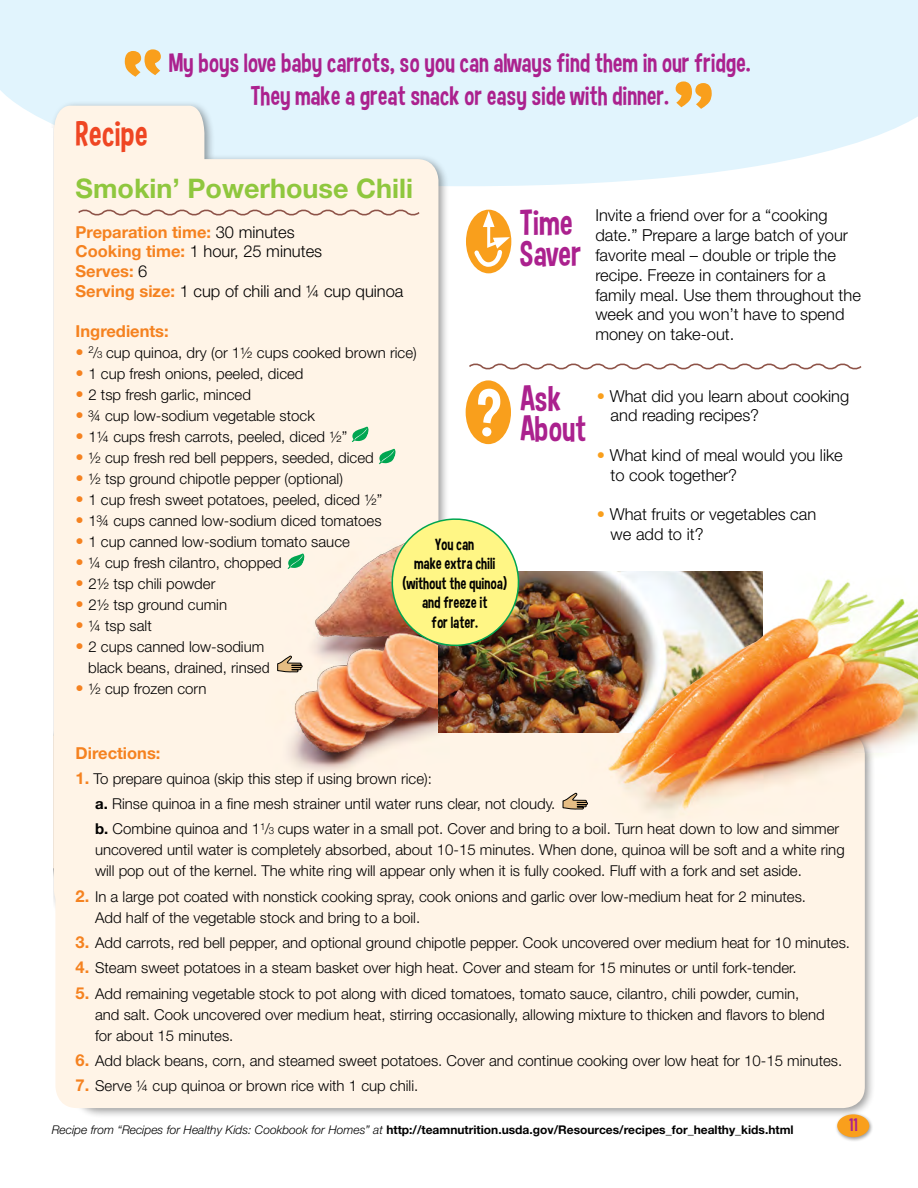
<style>
.page{position:relative;width:918px;height:1188px;background:#fff}
.page>*{position:absolute;margin:0;border:0;box-sizing:border-box;transform-origin:0 0}
.t1{font:108px "Curse Casual";color:#f99f1c;scale:1.1 1}
.t2{font:36px "Curse Casual";color:#ab218e}
.t3{font:36px "Curse Casual";color:#ef4623}
.t4{font:27px/33px "Curse Casual";color:#ab218e;text-align:center}
.t5{font:700 27px "Helvetica Neue LT Std";color:#8fc73e}
.t6{font:18px "Curse Casual";color:#ab218e}
.t7{font:300 16.5px/19.8px "Helvetica Neue LT Std";color:#000}
.t8{font:16.5px/19.5px "Curse Casual";color:#000;text-align:center}
.t9{font:700 16.5px "Helvetica Neue LT Std";color:#f58220}
.t10{font:300 15px/21px "Helvetica Neue LT Std";color:#000}
.t11{font:700 12px "Helvetica Neue LT Std";color:#000}
.s1{font-weight:300;color:#000}
.s2{font-weight:700;color:#f58220}
.s3{font-weight:700;font-size:16.5px;color:#f58220}
.s4{font-size:9.75px}
.s5{font-size:69px;color:#fff}
.s6{color:#f99f1c}
.s7{font-weight:700}
.s8{font-weight:300;font-style:italic}
</style>
<div class="page">
<div style="left:0;top:731px;width:875px;height:388px;background:#000;opacity:.4"></div>
<div style="left:1px;top:0;width:917px;height:186px;background:#e1f4fd"></div>
<svg style="left:0;top:0;width:1px;height:91px"></svg>
<div style="left:835px;top:1112px;width:39px;height:30px;background:#000;opacity:.4"></div>
<div style="left:837px;top:1114px;width:32px;height:23px;background:#f99f1c;border-radius:50%"></div>
<div style="left:49px;top:101px;width:401px;height:822px;background:#000;opacity:.4"></div>
<div style="left:54px;top:159px;width:384px;height:753px;background:#fff4e7;border-radius:22px"></div>
<div style="left:55px;top:732px;width:810px;height:376px;background:#fff4e7;border-radius:22px"></div>
<svg style="left:54px;top:106px;width:367px;height:110px"></svg>
<svg style="left:469px;top:363px;width:393px;height:7px"></svg>
<div style="left:466px;top:210px;width:45px;height:63px;background:#f99f1c;border-radius:50%"></div>
<svg style="left:472px;top:211px;width:38px;height:57px"></svg>
<svg style="left:352px;top:426px;width:17px;height:16px"></svg>
<svg style="left:379px;top:448px;width:17px;height:17px"></svg>
<svg style="left:562px;top:793px;width:19px;height:17px"></svg>
<div style="left:466px;top:380px;width:45px;height:64px;background:#f99f1c;border-radius:50%"></div>
<div style="left:1px;top:128px;width:52px;height:1060px;background:#fff"></div>
<img style="left:277px;top:551px;width:207px;height:220px">
<img style="left:438px;top:572px;width:143px;height:160px">
<img style="left:581px;top:571px;width:337px;height:258px">
<img style="left:609px;top:583px;width:217px;height:199px">
<svg style="left:389px;top:516px;width:132px;height:132px;background:#e9e087"></svg>
<svg style="left:676px;top:82px;width:36px;height:27px"></svg>
<h1 class="t1" style="left:122px;top:29px;width:40px">“</h1>
<p class="t4" style="left:169px;top:45px;width:583px">My boys love baby carrots, so you can always find them in our fridge.<br>They make a great snack or easy side with dinner.</p>
<p class="t3" style="left:76px;top:112px;width:74px">Recipe</p>
<p class="t5" style="left:76px;top:172px;width:339px">Smokin’ Powerhouse Chili</p>
<p class="t9" style="left:76px;top:221px;width:221px">Preparation time: <span class="s1">30 minutes</span></p>
<p class="t7" style="left:76px;top:241px;width:248px"><span class="s2">Cooking time:</span> 1 hour, 25 minutes</p>
<p class="t9" style="left:76px;top:261px;width:73px">Serves: <span class="s1">6</span></p>
<p class="t7" style="left:76px;top:281px;width:329px"><span class="s2">Serving size:</span> 1 cup of chili and ¼ cup quinoa</p>
<p class="t9" style="left:76px;top:320px;width:95px">Ingredients:</p>
<p class="t10" style="left:76px;top:341px;width:343px"><span class="s3">•</span> <sup>2</sup>/<span class="s4">3</span> cup quinoa, dry (or 1½ cups cooked brown rice)</p>
<p class="t10" style="left:76px;top:362px;width:229px"><span class="s3">•</span> 1 cup fresh onions, peeled, diced</p>
<p class="t10" style="left:76px;top:383px;width:177px"><span class="s3">•</span> 2 tsp fresh garlic, minced</p>
<p class="t10" style="left:76px;top:404px;width:241px"><span class="s3">•</span> ¾ cup low-sodium vegetable stock</p>
<p class="t10" style="left:76px;top:425px;width:273px"><span class="s3">•</span> 1¼ cups fresh carrots, peeled, diced ½”</p>
<p class="t10" style="left:76px;top:446px;width:300px"><span class="s3">•</span> ½ cup fresh red bell peppers, seeded, diced</p>
<p class="t10" style="left:76px;top:467px;width:269px"><span class="s3">•</span> ½ tsp ground chipotle pepper (optional)</p>
<p class="t10" style="left:76px;top:488px;width:308px"><span class="s3">•</span> 1 cup fresh sweet potatoes, peeled, diced ½”</p>
<p class="t10" style="left:76px;top:509px;width:307px"><span class="s3">•</span> 1¾ cups canned low-sodium diced tomatoes</p>
<p class="t10" style="left:76px;top:530px;width:276px"><span class="s3">•</span> 1 cup canned low-sodium tomato sauce</p>
<p class="t10" style="left:76px;top:551px;width:208px"><span class="s3">•</span> ¼ cup fresh cilantro, chopped</p>
<p class="t10" style="left:76px;top:572px;width:141px"><span class="s3">•</span> 2½ tsp chili powder</p>
<p class="t10" style="left:76px;top:593px;width:153px"><span class="s3">•</span> 2½ tsp ground cumin</p>
<p class="t10" style="left:76px;top:614px;width:78px"><span class="s3">•</span> ¼ tsp salt</p>
<p class="t10" style="left:88px;top:635px;width:184px;text-indent:-13px"><span class="s3">•</span> 2 cups canned low-sodium black beans, drained, rinsed</p>
<p class="t10" style="left:76px;top:677px;width:132px"><span class="s3">•</span> ½ cup frozen corn</p>
<p class="t2" style="left:519px;top:200px;width:55px">Time</p>
<p class="t2" style="left:519px;top:232px;width:63px">Saver</p>
<p class="t2" style="left:521px;top:377px;width:41px">Ask</p>
<p class="t2" style="left:476px;top:407px;width:112px"><span class="s5">?</span> About</p>
<p class="t8" style="left:402px;top:534px;width:106px">You can<br>make extra chili (without the quinoa) and freeze it<br>for later.</p>
<p class="t7" style="left:595px;top:205px;width:267px">Invite a friend over for a “cooking date.” Prepare a large batch of your favorite meal – double or triple the recipe. Freeze in containers for a family meal. Use them throughout the week and you won’t have to spend money on take-out.</p>
<p class="t7" style="left:611px;top:385px;width:240px;text-indent:-14px"><span class="s6">•</span> What did you learn about cooking and reading recipes?</p>
<p class="t7" style="left:611px;top:445px;width:234px;text-indent:-14px"><span class="s6">•</span> What kind of meal would you like to cook together?</p>
<p class="t7" style="left:597px;top:504px;width:221px"><span class="s6">•</span> What fruits or vegetables can</p>
<p class="t7" style="left:611px;top:524px;width:94px">we add to it?</p>
<p class="t9" style="left:76px;top:742px;width:86px">Directions:</p>
<p class="t10" style="left:76px;top:768px;width:358px"><span class="s3">1.</span> To prepare quinoa (skip this step if using brown rice):</p>
<p class="t10" style="left:95px;top:793px;width:462px"><span class="s7">a.</span> Rinse quinoa in a fine mesh strainer until water runs clear, not cloudy.</p>
<p class="t10" style="left:95px;top:818px;width:751px"><span class="s7">b.</span> Combine quinoa and 1<sup>1</sup>/<span class="s4">3</span> cups water in a small pot. Cover and bring to a boil. Turn heat down to low and simmer uncovered until water is completely absorbed, about 10-15 minutes. When done, quinoa will be soft and a white ring will pop out of the kernel. The white ring will appear only when it is fully cooked. Fluff with a fork and set aside.</p>
<p class="t10" style="left:95px;top:886px;width:713px;text-indent:-20px"><span class="s3">2.</span> In a large pot coated with nonstick cooking spray, cook onions and garlic over low-medium heat for 2 minutes.<br>Add half of the vegetable stock and bring to a boil.</p>
<p class="t10" style="left:76px;top:932px;width:776px"><span class="s3">3.</span> Add carrots, red bell pepper, and optional ground chipotle pepper. Cook uncovered over medium heat for 10 minutes.</p>
<p class="t10" style="left:76px;top:957px;width:723px"><span class="s3">4.</span> Steam sweet potatoes in a steam basket over high heat. Cover and steam for 15 minutes or until fork-tender.</p>
<p class="t10" style="left:95px;top:983px;width:731px;text-indent:-19px"><span class="s3">5.</span> Add remaining vegetable stock to pot along with diced tomatoes, tomato sauce, cilantro, chili powder, cumin, and salt. Cook uncovered over medium heat, stirring occasionally, allowing mixture to thicken and flavors to blend for about 15 minutes.</p>
<p class="t10" style="left:76px;top:1050px;width:768px"><span class="s3">6.</span> Add black beans, corn, and steamed sweet potatoes. Cover and continue cooking over low heat for 10-15 minutes.</p>
<p class="t10" style="left:76px;top:1075px;width:344px"><span class="s3">7.</span> Serve ¼ cup quinoa or brown rice with 1 cup chili.</p>
<p class="t11" style="left:52px;top:1122px;width:743px"><span class="s8">Recipe from “Recipes for Healthy Kids: Cookbook for Homes” at</span> http://teamnutrition.usda.gov/Resources/recipes_for_healthy_kids.html</p>
<p class="t6" style="left:849px;top:1114px;width:10px">11</p>
</div>
